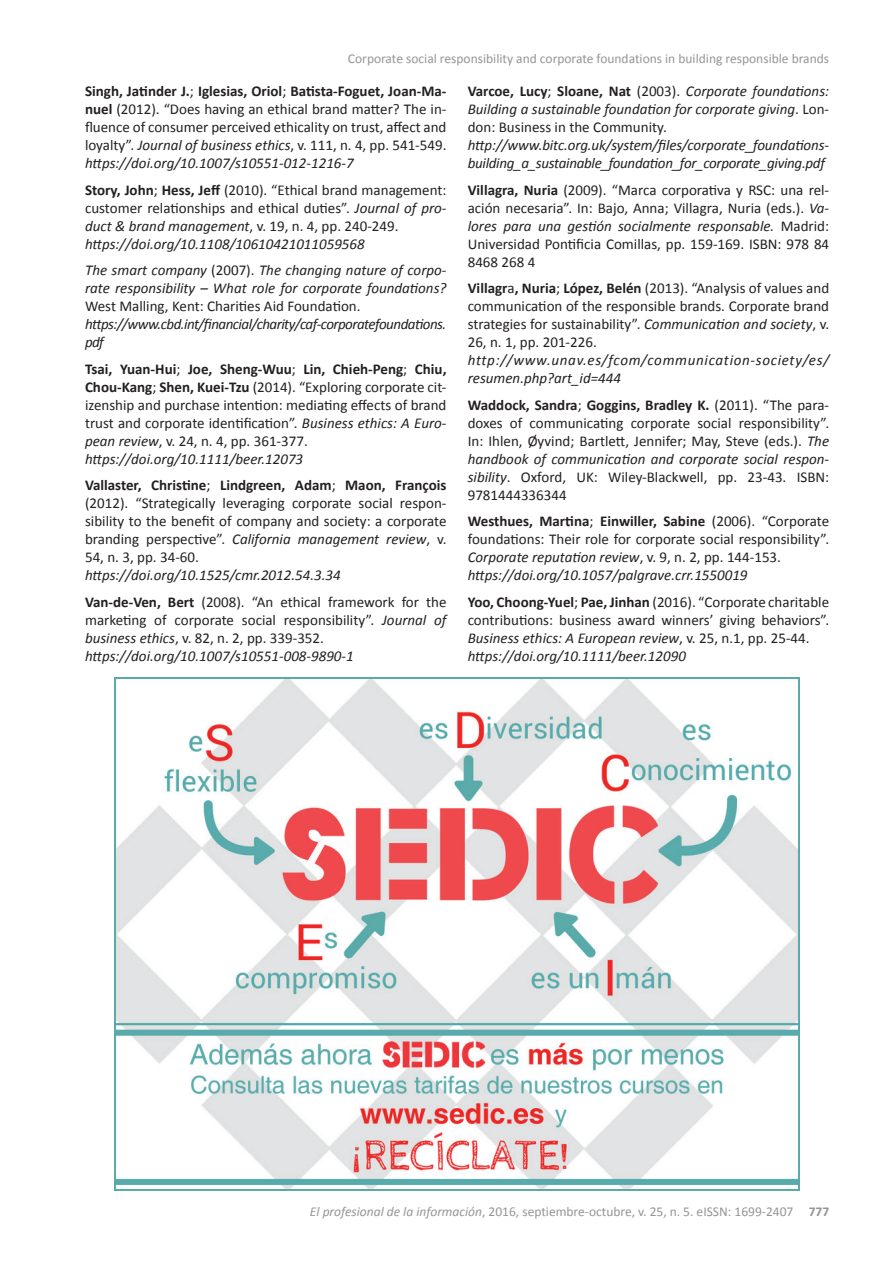
<style>
.page{position:relative;width:893px;height:1263px;background:#fff}
.page>*{position:absolute;margin:0;border:0;box-sizing:border-box;transform-origin:0 0}
.t1{font:15px/18px "Calibri";color:#231f20;text-align:justify}
.t2{font:italic 15px/18px "Calibri";color:#231f20}
.t3{font:italic 15px/18px "Calibri";letter-spacing:-.02em;color:#231f20}
.t4{font:italic 15px/18px "Calibri";letter-spacing:.045em;color:#231f20}
.t5{font:italic 15px/18px "Calibri";letter-spacing:-.035em;color:#231f20}
.t6{font:13.5px "Calibri";color:#939598}
.s1{font-weight:700}
.s2{font-style:italic}
.s3{font-style:normal}
.s4{font-weight:700;font-style:normal}
</style>
<div class="page">
<img style="left:115px;top:677px;width:685px;height:514px">
<p class="t6" style="left:348px;top:50px;width:483px">Corporate social responsibility and corporate foundations in building responsible brands</p>
<p class="t1" style="left:85px;top:82px;width:363px"><span class="s1">Singh, Jatinder J.</span>; <span class="s1">Iglesias, Oriol</span>; <span class="s1">Batista-Foguet, Joan-Ma&shy;nuel</span> (2012). “Does having an ethical brand matter? The in&shy;fluence of consumer perceived ethicality on trust, affect and loyalty”. <span class="s2">Journal of business ethics</span>, v. 111, n. 4, pp. 541-549. <span class="s2">https://doi.org/10.1007/s10551-012-1216-7</span></p>
<p class="t1" style="left:85px;top:181px;width:363px;text-align:left"><span class="s1">Story, John</span>; <span class="s1">Hess, Jeff</span> (2010). “Ethical brand management: customer relationships and ethical duties”. <span class="s2">Journal of pro&shy;duct &amp; brand management</span>, v. 19, n. 4, pp. 240-249. <span class="s2">https://doi.org/10.1108/10610421011059568</span></p>
<p class="t2" style="left:85px;top:261px;width:363px">The smart company <span class="s3">(2007).</span> The changing nature of corpo&shy;rate responsibility – What role for corporate foundations?</p>
<p class="t1" style="left:85px;top:297px;width:277px">West Malling, Kent: Charities Aid Foundation.</p>
<p class="t5" style="left:85px;top:315px;width:363px">https://www.cbd.int/financial/charity/caf-corporatefoundations. pdf</p>
<p class="t1" style="left:85px;top:360px;width:363px;text-align:left"><span class="s1">Tsai, Yuan-Hui</span>; <span class="s1">Joe, Sheng-Wuu</span>; <span class="s1">Lin, Chieh-Peng</span>; <span class="s1">Chiu, Chou-Kang</span>; <span class="s1">Shen, Kuei-Tzu</span> (2014). “Exploring corporate cit&shy;izenship and purchase intention: mediating effects of brand trust and corporate identification”. <span class="s2">Business ethics: A Euro&shy;pean review</span>, v. 24, n. 4, pp. 361-377. <span class="s2">https://doi.org/10.1111/beer.12073</span></p>
<p class="t1" style="left:85px;top:476px;width:363px"><span class="s1">Vallaster, Christine</span>; <span class="s1">Lindgreen, Adam</span>; <span class="s1">Maon, François </span>(2012). “Strategically leveraging corporate social respon&shy;sibility to the benefit of company and society: a corporate branding perspective”. <span class="s2">California management review</span>, v.<br>54, n. 3, pp. 34-60.</p>
<p class="t2" style="left:85px;top:561px;width:363px;line-height:26.5px">https://doi.org/10.1525/cmr.2012.54.3.34<br><span class="s4">Van-de-Ven, Bert</span> <span class="s3">(2008). “An ethical framework for the</span></p>
<p class="t2" style="left:85px;top:610px;width:363px"><span class="s3">marketing of corporate social responsibility”.</span> Journal of business ethics<span class="s3">, v. 82, n. 2, pp. 339-352. </span>https://doi.org/10.1007/s10551-008-9890-1</p>
<p class="t2" style="left:468px;top:82px;width:363px;text-align:justify"><span class="s4">Varcoe, Lucy</span><span class="s3">;</span> <span class="s4">Sloane, Nat</span> <span class="s3">(2003).</span> Corporate foundations:<br>Building a sustainable foundation for corporate giving<span class="s3">. Lon&shy;don: Business in the Community.</span></p>
<p class="t3" style="left:468px;top:136px;width:363px">http://www.bitc.org.uk/system/files/corporate_foundations&shy;building_a_sustainable_foundation_for_corporate_giving.pdf</p>
<p class="t1" style="left:468px;top:181px;width:363px"><span class="s1">Villagra, Nuria</span> (2009). “Marca corporativa y RSC: una rel&shy;ación necesaria”. In: Bajo, Anna; Villagra, Nuria (eds.). <span class="s2">Va&shy;lores para una gestión socialmente responsable.</span> Madrid:<br>Universidad Pontificia Comillas, pp. 159-169. ISBN: 978 84<br>8468 268 4</p>
<p class="t1" style="left:468px;top:279px;width:363px"><span class="s1">Villagr</span>a<span class="s1">, Nuria</span>; <span class="s1">López, Belén</span> (2013). “Analysis of values and communication of the responsible brands. Corporate brand strategies for sustainability”. <span class="s2">Communication and society</span>, v.<br>26, n. 1, pp. 201-226.</p>
<p class="t4" style="left:468px;top:351px;width:363px">http://www.unav.es/fcom/communication-society/es/ resumen.php?art_id=444</p>
<p class="t1" style="left:468px;top:396px;width:363px"><span class="s1">Waddock, Sandra</span>; <span class="s1">Goggins, Bradley K.</span> (2011). “The para&shy;doxes of communicating corporate social responsibility”.<br>In: Ihlen, Øyvind; Bartlett, Jennifer; May, Steve (eds.). <span class="s2">The handbook of communication and corporate social respon&shy;sibility</span>. Oxford, UK: Wiley-Blackwell, pp. 23-43. ISBN:<br>9781444336344</p>
<p class="t1" style="left:468px;top:512px;width:363px;text-align:left"><span class="s1">Westhues, Martina</span>; <span class="s1">Einwiller, Sabine</span> (2006). “Corporate foundations: Their role for corporate social responsibility”.<br><span class="s2">Corporate reputation review</span>, v. 9, n. 2, pp. 144-153. <span class="s2">https://doi.org/10.1057/palgrave.crr.1550019</span></p>
<p class="t1" style="left:468px;top:593px;width:363px;text-align:left"><span class="s1">Yoo, Choong-Yuel</span>; <span class="s1">Pae, Jinhan</span> (2016). “Corporate charitable contributions: business award winners’ giving behaviors”.<br><span class="s2">Business ethics: A European review</span>, v. 25, n.1, pp. 25-44. <span class="s2">https://doi.org/10.1111/beer.12090</span></p>
<p class="t6" style="left:310px;top:1203px;width:521px"><span class="s2">El profesional de la información</span>, 2016, septiembre-octubre, v. 25, n. 5. eISSN: 1699-2407 <span class="s1">777</span></p>
</div>
